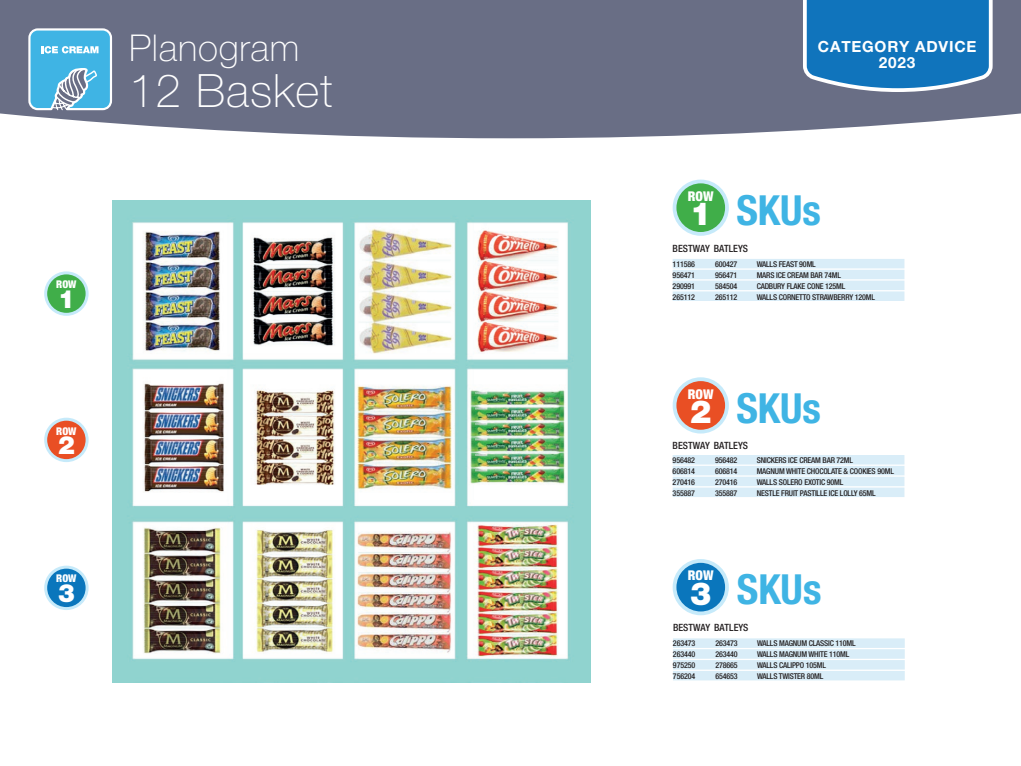
<style>
.page{position:relative;width:1021px;height:766px;background:#fff}
.page>*{position:absolute;margin:0;border:0;box-sizing:border-box;transform-origin:0 0}
.t1{font:46px "Helvetica Neue LT 35 Th";letter-spacing:.02em;color:#fff}
.t2{font:41.5px "Helvetica Neue LT 77 Bd Cn";color:#3fb4e4}
.t3{font:37px "Helvetica Neue LT 35 Th";letter-spacing:.02em;color:#fff}
.t4{font:31.8px "Helvetica Neue LT 95 Blk";color:#fff}
.t5{font:25.1px "Helvetica Neue LT 95 Blk";color:#fff}
.t6{font:15.3px "Helvetica Neue LT 75 Bd";letter-spacing:.05em;color:#fff}
.t7{font:13.4px "Helvetica Neue LT 97 Blk Cn";color:#fff}
.t8{font:10.6px "Helvetica Neue LT 97 Blk Cn";color:#fff}
.t9{font:10px "Helvetica Neue LT 67 Md Cn";color:#231f20}
.t10{font:500 condensed 8px "Helvetica Neue";letter-spacing:-.02em;color:#231f20}
</style>
<div class="page">
<svg style="left:0;top:0;width:1020px;height:138px;background:#73788d"></svg>
<svg style="left:801px;top:0;width:193px;height:94px;background:#297dbb"></svg>
<svg style="left:27px;top:27px;width:86px;height:92px;background:#6bb4d6"></svg>
<div style="left:674px;top:181px;width:53px;height:53px;background:#40ae49;border-radius:50%"></div>
<div style="left:672px;top:179px;width:57px;height:57px;border:4px solid #c6eafa;border-radius:50%"></div>
<div style="left:674px;top:379px;width:53px;height:52px;background:#e94f24;border-radius:50%"></div>
<div style="left:672px;top:377px;width:57px;height:56px;border:4px solid #c6eafa;border-radius:50%"></div>
<div style="left:674px;top:560px;width:53px;height:53px;background:#0a76bc;border-radius:50%"></div>
<div style="left:672px;top:559px;width:57px;height:56px;border:4px solid #c6eafa;border-radius:50%"></div>
<div style="left:672px;top:455px;width:232px;height:9px;background:#d9edf8"></div>
<div style="left:672px;top:465px;width:232px;height:10px;background:#d9edf8"></div>
<div style="left:672px;top:476px;width:232px;height:10px;background:#d9edf8"></div>
<div style="left:672px;top:487px;width:232px;height:10px;background:#d9edf8"></div>
<div style="left:673px;top:638px;width:231px;height:9px;background:#d9edf8"></div>
<div style="left:673px;top:649px;width:231px;height:9px;background:#d9edf8"></div>
<div style="left:673px;top:660px;width:231px;height:9px;background:#d9edf8"></div>
<div style="left:673px;top:670px;width:231px;height:10px;background:#d9edf8"></div>
<div style="left:672px;top:259px;width:232px;height:9px;background:#d9edf8"></div>
<div style="left:672px;top:270px;width:232px;height:9px;background:#d9edf8"></div>
<div style="left:672px;top:280px;width:232px;height:10px;background:#d9edf8"></div>
<div style="left:672px;top:291px;width:232px;height:10px;background:#d9edf8"></div>
<img style="left:113px;top:200px;width:478px;height:482px">
<div style="left:46px;top:273px;width:41px;height:41px;background:#40ae49;border-radius:50%"></div>
<div style="left:44px;top:271px;width:45px;height:45px;border:3px solid #c6eafa;border-radius:50%"></div>
<div style="left:46px;top:419px;width:41px;height:41px;background:#e94f24;border-radius:50%"></div>
<div style="left:44px;top:417px;width:45px;height:45px;border:3px solid #c6eafa;border-radius:50%"></div>
<div style="left:46px;top:567px;width:41px;height:41px;background:#0a76bc;border-radius:50%"></div>
<div style="left:44px;top:565px;width:45px;height:45px;border:3px solid #c6eafa;border-radius:50%"></div>
<h3 class="t3" style="left:129px;top:26px;width:172px">Planogram</h3>
<h1 class="t1" style="left:129px;top:64px;width:205px">12 Basket</h1>
<h3 class="t8" style="left:56px;top:278px;width:22px">ROW</h3>
<h3 class="t5" style="left:58px;top:283px;width:18px">1</h3>
<h3 class="t8" style="left:56px;top:424px;width:22px">ROW</h3>
<h3 class="t5" style="left:58px;top:429px;width:18px">2</h3>
<h3 class="t8" style="left:56px;top:572px;width:22px">ROW</h3>
<h3 class="t5" style="left:58px;top:577px;width:18px">3</h3>
<h3 class="t6" style="left:818px;top:37px;width:160px">CATEGORY ADVICE</h3>
<h3 class="t7" style="left:688px;top:188px;width:27px">ROW</h3>
<h3 class="t4" style="left:690px;top:195px;width:23px">1</h3>
<h2 class="t2" style="left:736px;top:185px;width:86px">SKUs</h2>
<p class="t9" style="left:672px;top:242px;width:77px">BESTWAY BATLEYS</p>
<h3 class="t6" style="left:879px;top:53px;width:38px">2023</h3>
<p class="t10" style="left:672px;top:259px;width:24px">111586</p>
<p class="t10" style="left:715px;top:259px;width:24px">600427</p>
<p class="t10" style="left:756px;top:259px;width:61px">WALLS FEAST 90ML</p>
<p class="t10" style="left:672px;top:270px;width:24px">956471</p>
<p class="t10" style="left:715px;top:270px;width:24px">956471</p>
<p class="t10" style="left:756px;top:270px;width:86px">MARS ICE CREAM BAR 74ML</p>
<p class="t10" style="left:672px;top:281px;width:24px">290991</p>
<p class="t10" style="left:715px;top:281px;width:24px">584504</p>
<p class="t10" style="left:756px;top:281px;width:90px">CADBURY FLAKE CONE 125ML</p>
<p class="t10" style="left:672px;top:292px;width:24px">265112</p>
<p class="t10" style="left:715px;top:292px;width:24px">265112</p>
<p class="t10" style="left:756px;top:292px;width:120px">WALLS CORNETTO STRAWBERRY 120ML</p>
<h3 class="t7" style="left:688px;top:386px;width:27px">ROW</h3>
<h3 class="t4" style="left:690px;top:392px;width:23px">2</h3>
<h2 class="t2" style="left:736px;top:383px;width:86px">SKUs</h2>
<p class="t9" style="left:672px;top:440px;width:77px">BESTWAY BATLEYS</p>
<p class="t10" style="left:672px;top:455px;width:24px">956482</p>
<p class="t10" style="left:715px;top:455px;width:24px">956482</p>
<p class="t10" style="left:756px;top:455px;width:98px">SNICKERS ICE CREAM BAR 72ML</p>
<p class="t10" style="left:672px;top:466px;width:24px">606814</p>
<p class="t10" style="left:715px;top:466px;width:24px">606814</p>
<p class="t10" style="left:756px;top:466px;width:139px">MAGNUM WHITE CHOCOLATE &amp; COOKIES 90ML</p>
<p class="t10" style="left:672px;top:477px;width:24px">270416</p>
<p class="t10" style="left:715px;top:477px;width:24px">270416</p>
<p class="t10" style="left:756px;top:477px;width:88px">WALLS SOLERO EXOTIC 90ML</p>
<p class="t10" style="left:672px;top:488px;width:24px">355887</p>
<p class="t10" style="left:715px;top:488px;width:24px">355887</p>
<p class="t10" style="left:756px;top:488px;width:120px">NESTLE FRUIT PASTILLE ICE LOLLY 65ML</p>
<h3 class="t7" style="left:688px;top:567px;width:27px">ROW</h3>
<h3 class="t4" style="left:690px;top:574px;width:23px">3</h3>
<h2 class="t2" style="left:736px;top:564px;width:86px">SKUs</h2>
<p class="t9" style="left:673px;top:621px;width:77px">BESTWAY BATLEYS</p>
<p class="t10" style="left:673px;top:638px;width:24px">263473</p>
<p class="t10" style="left:715px;top:638px;width:24px">263473</p>
<p class="t10" style="left:757px;top:638px;width:100px">WALLS MAGNUM CLASSIC 110ML</p>
<p class="t10" style="left:673px;top:649px;width:24px">263440</p>
<p class="t10" style="left:715px;top:649px;width:24px">263440</p>
<p class="t10" style="left:757px;top:649px;width:94px">WALLS MAGNUM WHITE 110ML</p>
<p class="t10" style="left:673px;top:660px;width:24px">975250</p>
<p class="t10" style="left:715px;top:660px;width:24px">278665</p>
<p class="t10" style="left:757px;top:660px;width:70px">WALLS CALIPPO 105ML</p>
<p class="t10" style="left:673px;top:671px;width:24px">756204</p>
<p class="t10" style="left:715px;top:671px;width:24px">654653</p>
<p class="t10" style="left:757px;top:671px;width:68px">WALLS TWISTER 80ML</p>
</div>
